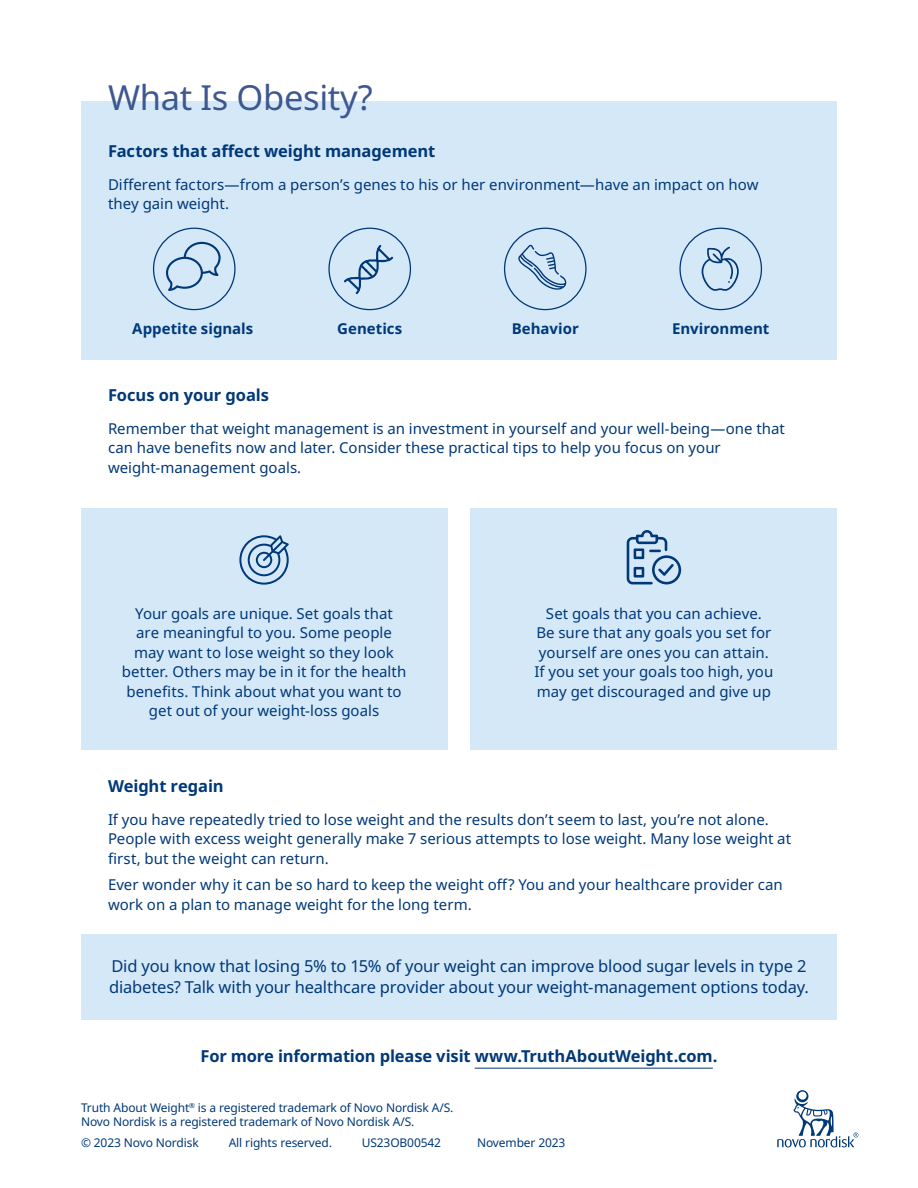
<style>
.page{position:relative;width:918px;height:1188px;background:#fff}
.page>*{position:absolute;margin:0;border:0;box-sizing:border-box;transform-origin:0 0}
.t1{font:34.5px "Apis";letter-spacing:-.01em;color:#3d5891}
.t2{font:16.5px/21px "Apis";letter-spacing:-.01em;color:#003878}
.t3{font:700 16.5px "Apis";letter-spacing:-.01em;color:#003878}
.t4{font:15px/19.5px "Apis";color:#003878}
.t5{font:700 15px "Apis";color:#003878}
.t6{font:12px/14.4px "Apis";letter-spacing:-.01em;color:#003878}
</style>
<div class="page">
<div style="left:81px;top:101px;width:756px;height:259px;background:#d4e8f8"></div>
<div style="left:81px;top:508px;width:366px;height:242px;background:#d4e8f8"></div>
<div style="left:471px;top:508px;width:366px;height:242px;background:#d4e8f8"></div>
<div style="left:81px;top:934px;width:756px;height:86px;background:#d4e8f8"></div>
<svg style="left:777px;top:1090px;width:81px;height:57px"></svg>
<div style="left:153px;top:228px;width:83px;height:82px;border:1px solid #003878;border-radius:50%"></div>
<div style="left:328px;top:228px;width:83px;height:82px;border:1px solid #003878;border-radius:50%"></div>
<div style="left:504px;top:228px;width:83px;height:82px;border:1px solid #003878;border-radius:50%"></div>
<div style="left:679px;top:228px;width:83px;height:82px;border:1px solid #003878;border-radius:50%"></div>
<svg style="left:344px;top:245px;width:49px;height:49px"></svg>
<svg style="left:518px;top:244px;width:49px;height:46px"></svg>
<svg style="left:166px;top:242px;width:55px;height:49px"></svg>
<svg style="left:702px;top:247px;width:37px;height:44px"></svg>
<svg style="left:239px;top:535px;width:50px;height:50px"></svg>
<svg style="left:627px;top:530px;width:54px;height:54px"></svg>
<hr style="left:475px;top:1068px;width:238px;height:1px;background:#003878">
<h1 class="t1" style="left:108px;top:74px;width:266px">What Is Obesity?</h1>
<p class="t3" style="left:108px;top:139px;width:329px">Factors that affect weight management</p>
<p class="t4" style="left:108px;top:175px;width:652px">Different factors—from a person’s genes to his or her environment—have an impact on how they gain weight.</p>
<p class="t5" style="left:132px;top:318px;width:123px">Appetite signals</p>
<p class="t5" style="left:337px;top:318px;width:66px">Genetics</p>
<p class="t5" style="left:512px;top:318px;width:69px">Behavior</p>
<p class="t5" style="left:672px;top:318px;width:99px">Environment</p>
<p class="t3" style="left:108px;top:383px;width:163px">Focus on your goals</p>
<p class="t4" style="left:108px;top:419px;width:678px">Remember that weight management is an investment in yourself and your well-being—one that can have benefits now and later. Consider these practical tips to help you focus on your weight-management goals.</p>
<p class="t4" style="left:122px;top:604px;width:286px;text-align:center">Your goals are unique. Set goals that<br>are meaningful to you. Some people may want to lose weight so they look better. Others may be in it for the health benefits. Think about what you want to get out of your weight-loss goals</p>
<p class="t4" style="left:534px;top:604px;width:240px;text-align:center">Set goals that you can achieve.<br>Be sure that any goals you set for yourself are ones you can attain.<br>If you set your goals too high, you may get discouraged and give up</p>
<p class="t3" style="left:108px;top:774px;width:117px">Weight regain</p>
<p class="t4" style="left:108px;top:810px;width:685px">If you have repeatedly tried to lose weight and the results don’t seem to last, you’re not alone.<br>People with excess weight generally make 7 serious attempts to lose weight. Many lose weight at first, but the weight can return.</p>
<p class="t4" style="left:108px;top:875px;width:676px">Ever wonder why it can be so hard to keep the weight off? You and your healthcare provider can work on a plan to manage weight for the long term.</p>
<p class="t2" style="left:109px;top:956px;width:701px">Did you know that losing 5% to 15% of your weight can improve blood sugar levels in type 2 diabetes? Talk with your healthcare provider about your weight-management options today.</p>
<p class="t3" style="left:200px;top:1045px;width:519px">For more information please visit www.TruthAboutWeight.com.</p>
<p class="t6" style="left:81px;top:1101px;width:374px">Truth About Weight<sup>®</sup> is a registered trademark of Novo Nordisk A/S.<br>Novo Nordisk is a registered trademark of Novo Nordisk A/S.</p>
<p class="t6" style="left:81px;top:1136px;width:119px">© 2023 Novo Nordisk</p>
<p class="t6" style="left:229px;top:1136px;width:105px">All rights reserved.</p>
<p class="t6" style="left:362px;top:1136px;width:81px">US23OB00542</p>
<p class="t6" style="left:477px;top:1136px;width:90px">November 2023</p>
</div>
